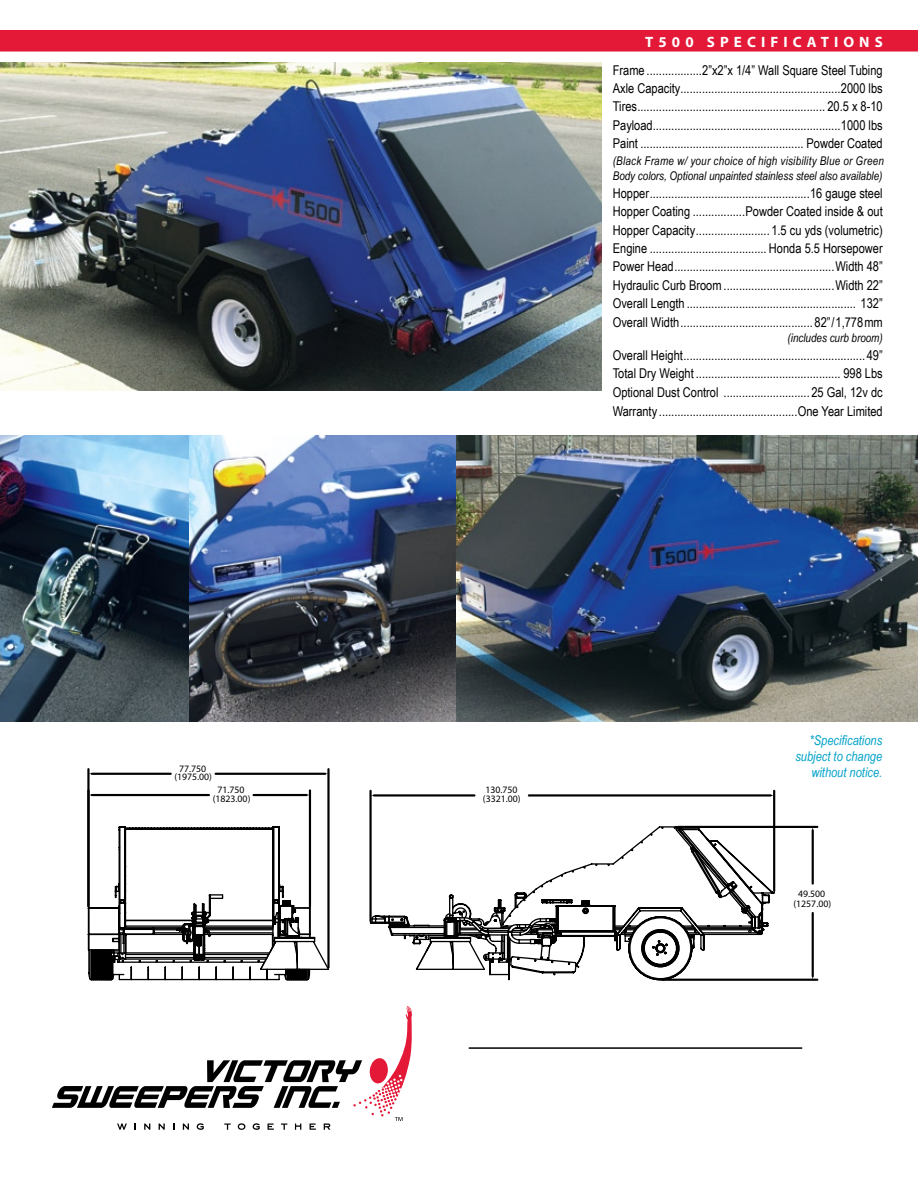
<style>
.page{position:relative;width:918px;height:1188px;background:#fff}
.page>*{position:absolute;margin:0;border:0;box-sizing:border-box;transform-origin:0 0}
.t1{font:700 15px "Myriad Pro";letter-spacing:.34em;color:#fff}
.t2{font:13.5px/18.3px "Arial Narrow";color:#000;text-align:justify}
.t3{font:italic 13.5px/16.2px "Arial Narrow";color:#00a1c7;text-align:right}
.t4{font:italic 12px/15px "Arial Narrow";color:#000}
.t5{font:9.75px/8.7px "Myriad Pro";color:#000;text-align:center}
</style>
<div class="page">
<div style="left:0;top:30px;width:918px;height:22px;background:#e31937"></div>
<svg style="left:87px;top:824px;width:225px;height:157px"></svg>
<svg style="left:89px;top:826px;width:241px;height:154px"></svg>
<hr style="left:369px;top:791px;width:3px;height:130px;background:#000">
<hr style="left:773px;top:791px;width:2px;height:100px;background:#000">
<hr style="left:374px;top:794px;width:100px;height:3px;background:#000">
<hr style="left:529px;top:794px;width:242px;height:3px;background:#000">
<hr style="left:678px;top:826px;width:139px;height:2px;background:#000">
<hr style="left:662px;top:979px;width:155px;height:2px;background:#000">
<hr style="left:812px;top:830px;width:2px;height:54px;background:#000">
<hr style="left:812px;top:913px;width:2px;height:63px;background:#000">
<hr style="left:309px;top:790px;width:2px;height:116px;background:#000">
<hr style="left:92px;top:794px;width:117px;height:2px;background:#000">
<hr style="left:254px;top:794px;width:53px;height:2px;background:#000">
<hr style="left:87px;top:769px;width:3px;height:137px;background:#000">
<hr style="left:327px;top:769px;width:3px;height:198px;background:#000">
<hr style="left:92px;top:773px;width:79px;height:2px;background:#000">
<hr style="left:216px;top:773px;width:109px;height:2px;background:#000">
<svg style="left:369px;top:825px;width:406px;height:156px"></svg>
<hr style="left:469px;top:1047px;width:333px;height:2px;background:#000">
<svg style="left:52px;top:1006px;width:360px;height:124px"></svg>
<img style="left:0;top:63px;width:602px;height:328px">
<img style="left:455px;top:436px;width:463px;height:286px">
<img style="left:189px;top:436px;width:266px;height:286px">
<img style="left:0;top:436px;width:189px;height:286px">
<p class="t5" style="left:174px;top:764px;width:39px">77.750 (1975.00)</p>
<p class="t5" style="left:213px;top:785px;width:39px">71.750 (1823.00)</p>
<p class="t1" style="left:645px;top:32px;width:239px">T500 SPECIFICATIONS</p>
<p class="t2" style="left:613px;top:60px;width:272px">Frame ..................2”x2”x 1/4” Wall Square Steel Tubing Axle Capacity....................................................2000 lbs Tires............................................................. 20.5 x 8-10<br>Payload.............................................................1000 lbs Paint ..................................................... Powder Coated</p>
<p class="t4" style="left:613px;top:153px;width:273px">(Black Frame w/ your choice of high visibility Blue or Green<br>Body colors, Optional unpainted stainless steel also available)</p>
<p class="t2" style="left:613px;top:184px;width:272px">Hopper....................................................16 gauge steel Hopper Coating .................Powder Coated inside &amp; out Hopper Capacity........................ 1.5 cu yds (volumetric)<br>Engine ...................................... Honda 5.5 Horsepower Power Head....................................................Width 48” Hydraulic Curb Broom....................................Width 22” Overall Length ....................................................... 132” Overall Width........................................... 82”/1,778mm</p>
<p class="t4" style="left:788px;top:330px;width:97px">(includes curb broom)</p>
<p class="t2" style="left:613px;top:345px;width:272px;line-height:18.8px">Overall Height........................................................... 49” Total Dry Weight ............................................... 998 Lbs Optional Dust Control ............................ 25 Gal, 12v dc Warranty .............................................One Year Limited</p>
<p class="t5" style="left:483px;top:785px;width:39px;line-height:9.1px;text-align:left">130.750 (3321.00)</p>
<p class="t3" style="left:795px;top:732px;width:88px">*Specifications subject to change without notice.</p>
<p class="t5" style="left:794px;top:888px;width:39px;line-height:9.9px">49.500 (1257.00)</p>
</div>
